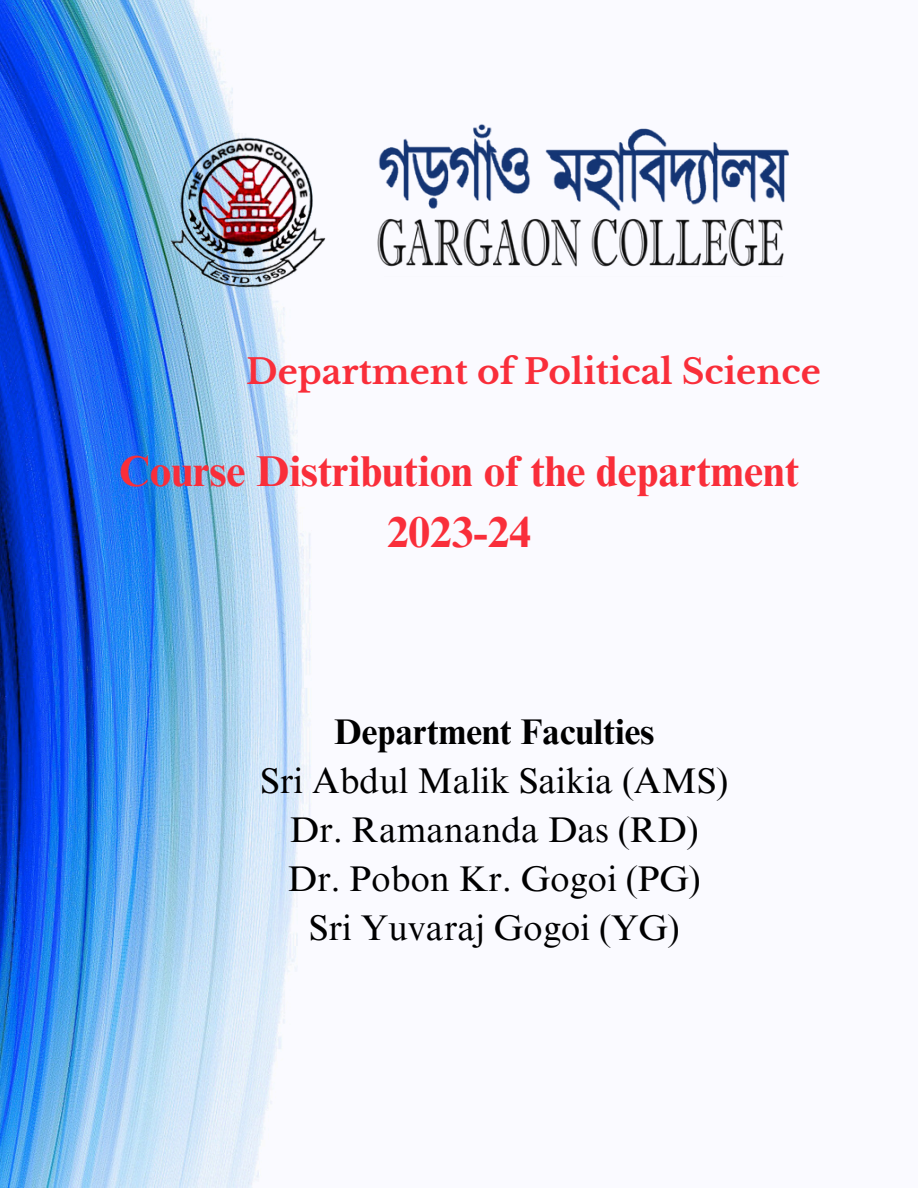
<style>
.page{position:relative;width:918px;height:1188px;background:#fff}
.page>*{position:absolute;margin:0;border:0;box-sizing:border-box;transform-origin:0 0}
.t1{font:700 43.2px/60px "Times NRMT Pro";color:#f92e3a;text-align:center}
.t2{font:35.7px "Times NRMT Pro";color:#000}
.t3{font:700 35.7px "Times NRMT Pro";color:#000}
.t4{font:700 34.35px "Libre Baskerville";color:#f92e3a}
</style>
<div class="page">
<img style="left:0;top:0;width:789px;height:1188px">
<img style="left:363px;top:124px;width:425px;height:153px">
<img style="left:164px;top:115px;width:178px;height:205px">
<p class="t4" style="left:246px;top:350px;width:576px">Department of Political Science</p>
<h2 class="t1" style="left:119px;top:447px;width:682px">Course Distribution of the department<br>2023-24</h2>
<h1 class="t3" style="left:334px;top:718px;width:321px">Department Faculties</h1>
<p class="t2" style="left:260px;top:767px;width:470px">Sri Abdul Malik Saikia (AMS)</p>
<p class="t2" style="left:290px;top:817px;width:410px">Dr. Ramananda Das (RD)</p>
<p class="t2" style="left:288px;top:866px;width:414px">Dr. Pobon Kr. Gogoi (PG)</p>
<p class="t2" style="left:309px;top:915px;width:373px">Sri Yuvaraj Gogoi (YG)</p>
</div>
